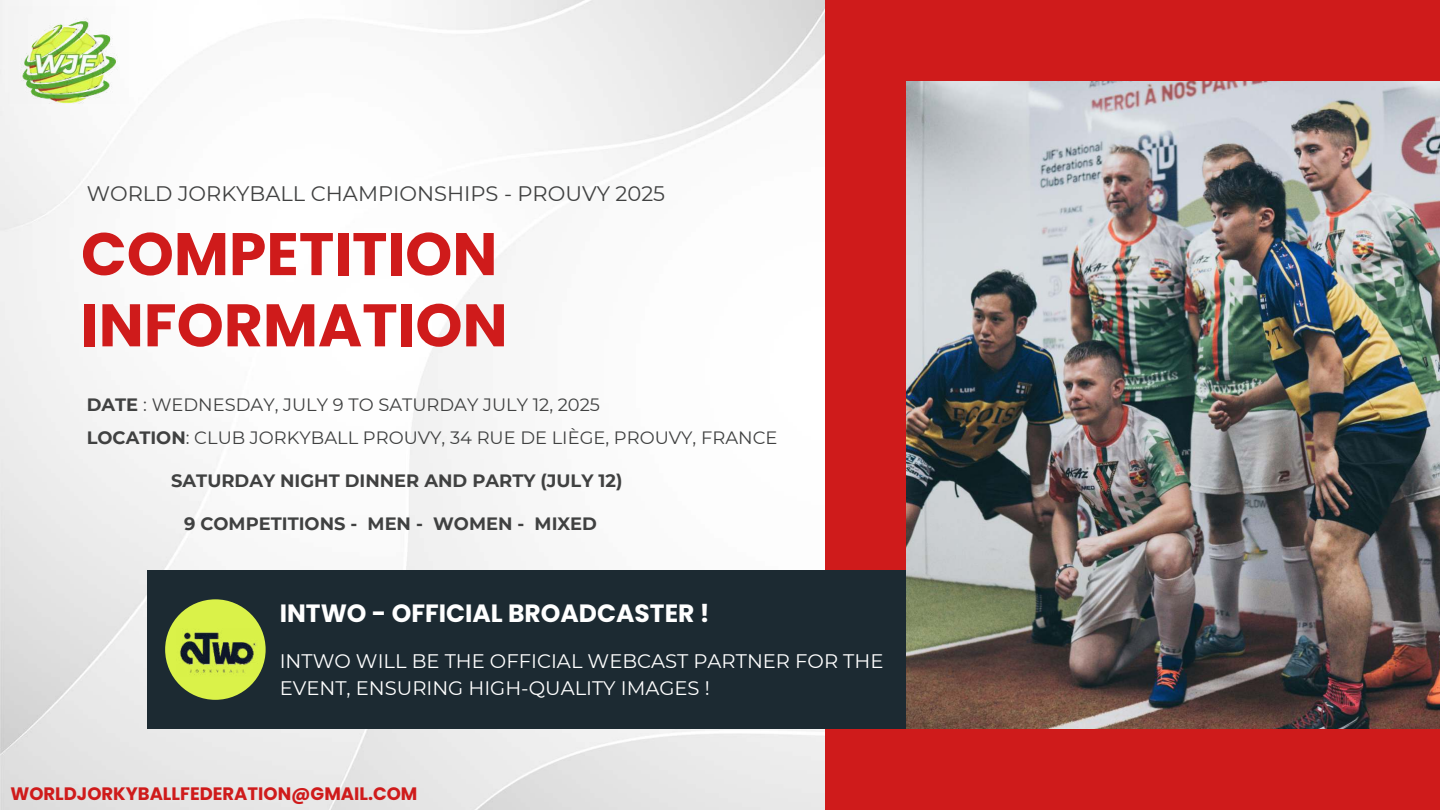
<style>
.page{position:relative;width:1440px;height:810px;background:#fff}
.page>*{position:absolute;margin:0;border:0;box-sizing:border-box;transform-origin:0 0}
.t1{font:700 60px/71.2px "Poppins";color:#cf1b1b}
.t2{font:700 25px "Poppins";color:#fff}
.t3{font:21px "Montserrat";color:#404141}
.t4{font:19.6px/27px "Montserrat";color:#fff}
.t5{font:700 18px "Poppins";color:#cf1b1b}
.t6{font:17.9px "Montserrat";color:#404141}
.t7{font:700 17.9px "Montserrat";color:#404141}
.s1{font-weight:700}
</style>
<div class="page">
<img style="left:0;top:0;width:826px;height:810px">
<div style="left:826px;top:0;width:614px;height:810px;background:#cf1b1b"></div>
<div style="left:147px;top:570px;width:761px;height:159px;background:#1c2a32"></div>
<img style="left:907px;top:81px;width:533px;height:648px">
<img style="left:9px;top:6px;width:120px;height:98px">
<div style="left:165px;top:599px;width:101px;height:101px;background:#daf249;border-radius:50%"></div>
<img style="left:180px;top:628px;width:81px;height:48px">
<p class="t3" style="left:87px;top:179px;width:580px">WORLD JORKYBALL CHAMPIONSHIPS - PROUVY 2025</p>
<h1 class="t1" style="left:81px;top:219px;width:428px">COMPETITION<br>INFORMATION</h1>
<p class="t6" style="left:87px;top:393px;width:515px"><span class="s1">DATE</span> : WEDNESDAY, JULY 9 TO SATURDAY JULY 12, 2025</p>
<p class="t6" style="left:87px;top:425px;width:692px"><span class="s1">LOCATION</span>: CLUB JORKYBALL PROUVY, 34 RUE DE LIÈGE, PROUVY, FRANCE</p>
<p class="t7" style="left:171px;top:468px;width:453px">SATURDAY NIGHT DINNER AND PARTY (JULY 12)</p>
<p class="t7" style="left:184px;top:511px;width:415px">9 COMPETITIONS - MEN - WOMEN - MIXED</p>
<h2 class="t2" style="left:280px;top:599px;width:431px">INTWO - OFFICIAL BROADCASTER !</h2>
<p class="t4" style="left:280px;top:647px;width:605px">INTWO WILL BE THE OFFICIAL WEBCAST PARTNER FOR THE<br>EVENT, ENSURING HIGH-QUALITY IMAGES !</p>
<p class="t5" style="left:10px;top:783px;width:409px">WORLDJORKYBALLFEDERATION@GMAIL.COM</p>
</div>
